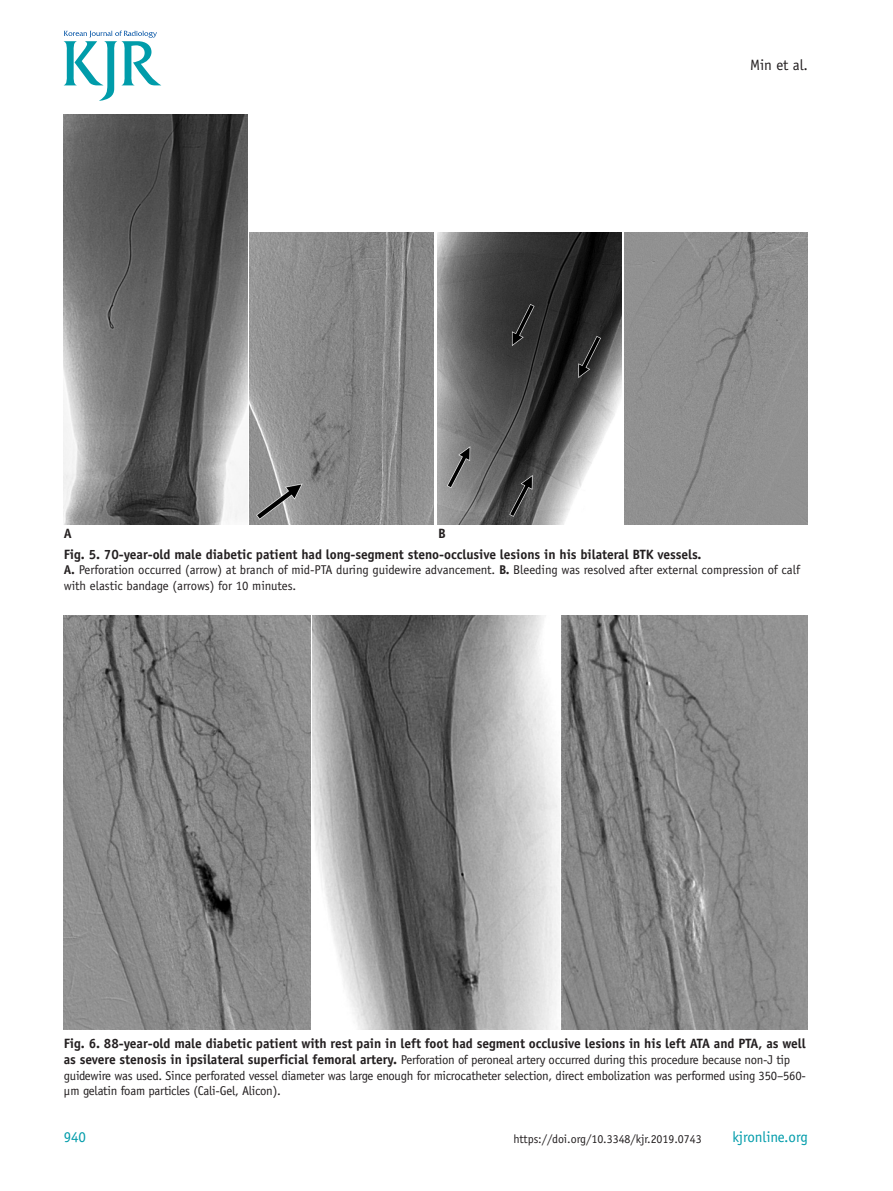
<style>
.page{position:relative;width:893px;height:1191px;background:#fff}
.page>*{position:absolute;margin:0;border:0;box-sizing:border-box;transform-origin:0 0}
.t1{font:15px "Officina Sans Std";letter-spacing:-.005em;color:#009caa}
.t2{font:15px "Officina Sans Std";letter-spacing:-.005em;color:#231f20}
.t3{font:700 13.5px "Officina Sans Std";letter-spacing:-.005em;color:#231f20}
.t4{font:12.75px/15.6px "Officina Sans Std";letter-spacing:-.02em;color:#231f20}
.t5{font:12px "Officina Sans Std";letter-spacing:-.005em;color:#231f20}
.s1{font-weight:700}
.s2{font-weight:700;font-size:13.5px}
</style>
<div class="page">
<svg style="left:64px;top:31px;width:97px;height:70px"></svg>
<img style="left:64px;top:115px;width:184px;height:410px">
<img style="left:250px;top:232px;width:184px;height:293px">
<img style="left:438px;top:232px;width:184px;height:293px">
<div style="left:624px;top:232px;width:184px;height:293px;background:#909090"></div>
<img style="left:64px;top:615px;width:246px;height:414px">
<img style="left:313px;top:615px;width:246px;height:414px">
<img style="left:561px;top:615px;width:247px;height:414px">
<p class="t3" style="left:64px;top:525px;width:10px">A</p>
<p class="t3" style="left:438px;top:525px;width:9px">B</p>
<p class="t2" style="left:750px;top:56px;width:59px">Min et al.</p>
<p class="t3" style="left:64px;top:546px;width:639px">Fig. 5. 70-year-old male diabetic patient had long-segment steno-occlusive lesions in his bilateral BTK vessels.</p>
<p class="t4" style="left:64px;top:562px;width:738px"><span class="s1">A.</span> Perforation occurred (arrow) at branch of mid-PTA during guidewire advancement. <span class="s1">B.</span> Bleeding was resolved after external compression of calf with elastic bandage (arrows) for 10 minutes.</p>
<p class="t3" style="left:64px;top:1035px;width:743px">Fig. 6. 88-year-old male diabetic patient with rest pain in left foot had segment occlusive lesions in his left ATA and PTA, as well</p>
<p class="t4" style="left:64px;top:1052px;width:744px"><span class="s2">as severe stenosis in ipsilateral superficial femoral artery.</span> Perforation of peroneal artery occurred during this procedure because non-J tip guidewire was used. Since perforated vessel diameter was large enough for microcatheter selection, direct embolization was performed using 350–560- μm gelatin foam particles (Cali-Gel, Alicon).</p>
<p class="t1" style="left:64px;top:1128px;width:24px">940</p>
<p class="t5" style="left:513px;top:1132px;width:190px">https://doi.org/10.3348/kjr.2019.0743</p>
<p class="t1" style="left:732px;top:1128px;width:77px">kjronline.org</p>
</div>
